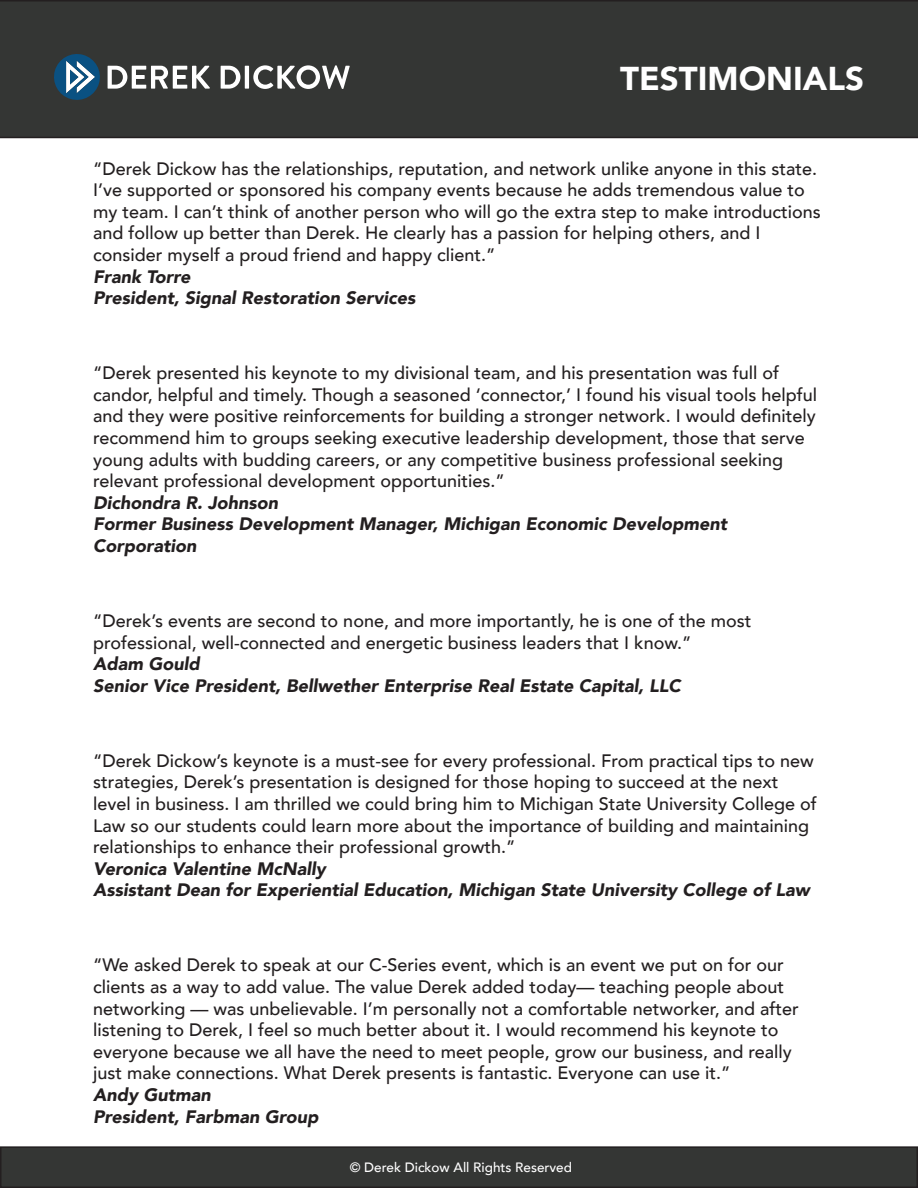
<style>
.page{position:relative;width:918px;height:1188px;background:#fff}
.page>*{position:absolute;margin:0;border:0;box-sizing:border-box;transform-origin:0 0}
.t1{font:900 33px "Avenir";color:#fff}
.t2{font:500 18px/21.6px "Avenir";color:#231f20}
.t3{font:italic 900 18px/21.6px "Avenir";color:#231f20}
.t4{font:500 13.5px "Avenir";color:#fff}
</style>
<div class="page">
<div style="left:0;top:0;width:918px;height:138px;background:#343634"></div>
<div style="left:1px;top:1147px;width:916px;height:40px;background:#343634"></div>
<div style="left:0;top:1146px;width:918px;height:42px;border:2px solid #231f20"></div>
<svg style="left:108px;top:66px;width:102px;height:23px"></svg>
<svg style="left:221px;top:66px;width:19px;height:23px"></svg>
<hr style="left:245px;top:66px;width:4px;height:23px;background:#fff">
<svg style="left:253px;top:65px;width:97px;height:24px"></svg>
<svg style="left:54px;top:54px;width:46px;height:46px;background:#416a86"></svg>
<h1 class="t1" style="left:620px;top:51px;width:245px">TESTIMONIALS</h1>
<p class="t2" style="left:93px;top:157px;width:729px">“Derek Dickow has the relationships, reputation, and network unlike anyone in this state.<br>I’ve supported or sponsored his company events because he adds tremendous value to my team. I can’t think of another person who will go the extra step to make introductions and follow up better than Derek. He clearly has a passion for helping others, and I consider myself a proud friend and happy client.”</p>
<p class="t3" style="left:93px;top:265px;width:324px">Frank Torre<br>President, Signal Restoration Services</p>
<p class="t2" style="left:93px;top:361px;width:725px">“Derek presented his keynote to my divisional team, and his presentation was full of candor, helpful and timely. Though a seasoned ‘connector,’ I found his visual tools helpful and they were positive reinforcements for building a stronger network. I would definitely recommend him to groups seeking executive leadership development, those that serve young adults with budding careers, or any competitive business professional seeking relevant professional development opportunities.”</p>
<p class="t3" style="left:93px;top:492px;width:635px">Dichondra R. Johnson<br>Former Business Development Manager, Michigan Economic Development<br>Corporation</p>
<p class="t2" style="left:93px;top:609px;width:660px">“Derek’s events are second to none, and more importantly, he is one of the most professional, well-connected and energetic business leaders that I know.”</p>
<p class="t3" style="left:93px;top:653px;width:589px">Adam Gould<br>Senior Vice President, Bellwether Enterprise Real Estate Capital, LLC</p>
<p class="t2" style="left:93px;top:749px;width:725px">“Derek Dickow’s keynote is a must-see for every professional. From practical tips to new strategies, Derek’s presentation is designed for those hoping to succeed at the next level in business. I am thrilled we could bring him to Michigan State University College of Law so our students could learn more about the importance of building and maintaining relationships to enhance their professional growth.”</p>
<p class="t3" style="left:93px;top:858px;width:718px">Veronica Valentine McNally<br>Assistant Dean for Experiential Education, Michigan State University College of Law</p>
<p class="t2" style="left:93px;top:953px;width:707px">“We asked Derek to speak at our C-Series event, which is an event we put on for our clients as a way to add value. The value Derek added today— teaching people about networking — was unbelievable. I’m personally not a comfortable networker, and after listening to Derek, I feel so much better about it. I would recommend his keynote to everyone because we all have the need to meet people, grow our business, and really just make connections. What Derek presents is fantastic. Everyone can use it.”</p>
<p class="t3" style="left:93px;top:1084px;width:227px">Andy Gutman<br>President, Farbman Group</p>
<p class="t4" style="left:350px;top:1156px;width:224px">© Derek Dickow All Rights Reserved</p>
</div>
